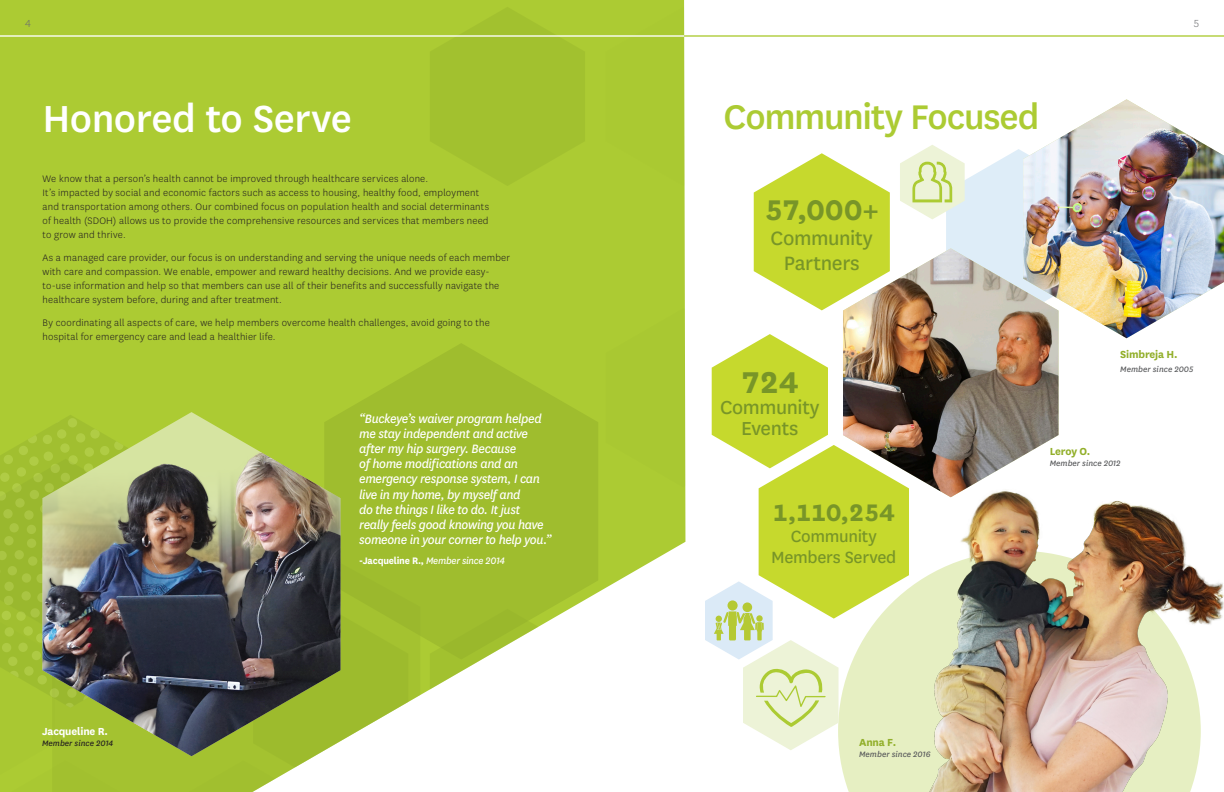
<style>
.page{position:relative;width:1224px;height:792px;background:#fff}
.page>*{position:absolute;margin:0;border:0;box-sizing:border-box;transform-origin:0 0}
.t1{font:500 44px "Centene Sans";letter-spacing:-.015em;color:#fff}
.t2{font:500 40px "Centene Sans";letter-spacing:-.03em;color:#accb33}
.t3{font:700 35.2px "Centene Sans";color:#789528}
.t4{font:700 33.3px "Centene Sans";color:#789528}
.t5{font:700 28px "Centene Sans";letter-spacing:-.03em;color:#789528}
.t6{font:22.6px/25px "Centene Sans";letter-spacing:-.015em;color:#789528;text-align:center}
.t7{font:22px/20.9px "Centene Sans";letter-spacing:-.02em;color:#789528;text-align:center}
.t8{font:19px/21px "Centene Sans";letter-spacing:-.015em;color:#789528;text-align:center}
.t9{font:italic 14.2px/15.2px "Centene Sans";letter-spacing:-.025em;color:#fff}
.t10{font:700 12px "Centene Sans";letter-spacing:-.015em;color:#92af2a}
.t11{font:700 12px "Centene Sans";letter-spacing:-.015em;color:#fff}
.t12{font:300 12px "Centene Sans";color:#6c6d70}
.t13{font:300 11px/14px "Centene Sans";letter-spacing:.02em;color:#231f20}
.t14{font:italic 11px "Centene Sans";letter-spacing:-.02em;color:#fff}
.t15{font:italic 9.2px "Centene Sans";letter-spacing:.005em;color:#57585a}
.t16{font:italic 9.2px "Centene Sans";letter-spacing:.005em;color:#231f20}
.s1{font-weight:700;font-style:normal}
</style>
<div class="page">
<hr style="left:678px;top:35px;width:546px;height:2px;background:#accb33">
<svg style="left:839px;top:750px;width:61px;height:42px;background:#e7f0c6"></svg>
<div style="left:0;top:0;width:685px;height:695px;background:#accb33"></div>
<svg style="left:430px;top:7px;width:155px;height:179px;background:#a4c32f"></svg>
<div style="left:606px;top:7px;width:79px;height:179px;background:#aac932"></div>
<svg style="left:430px;top:660px;width:155px;height:35px"></svg>
<svg style="left:324px;top:343px;width:274px;height:317px;background:#a6c33a"></svg>
<div style="left:606px;top:308px;width:79px;height:179px;background:#a9c832"></div>
<hr style="left:0;top:35px;width:684px;height:2px;background:#fff">
<svg style="left:0;top:415px;width:6px;height:3px"></svg>
<div style="left:35px;top:419px;width:10px;height:9px;background:#accb33;border-radius:50%"></div>
<svg style="left:28px;top:434px;width:9px;height:9px"></svg>
<div style="left:4px;top:422px;width:9px;height:10px;background:#accb33;border-radius:50%"></div>
<div style="left:6px;top:438px;width:9px;height:9px;background:#accb33;border-radius:50%"></div>
<div style="left:19px;top:419px;width:9px;height:9px;background:#accb33;border-radius:50%"></div>
<svg style="left:0;top:444px;width:408px;height:348px;background:#adc74b"></svg>
<img style="left:42px;top:412px;width:299px;height:344px">
<svg style="left:754px;top:153px;width:136px;height:157px"></svg>
<img style="left:1048px;top:99px;width:176px;height:239px">
<img style="left:843px;top:248px;width:216px;height:195px">
<img style="left:900px;top:145px;width:191px;height:172px">
<svg style="left:705px;top:334px;width:204px;height:416px"></svg>
<img style="left:900px;top:443px;width:324px;height:349px">
<p class="t12" style="left:25px;top:16px;width:7px">4</p>
<p class="t12" style="left:1194px;top:16px;width:7px">5</p>
<h2 class="t1" style="left:43px;top:95px;width:311px">Honored to Serve</h2>
<p class="t13" style="left:43px;top:172px;width:448px">We know that a person’s health cannot be improved through healthcare services alone.<br>It’s impacted by social and economic factors such as access to housing, healthy food, employment and transportation among others. Our combined focus on population health and social determinants of health (SDOH) allows us to provide the comprehensive resources and services that members need to grow and thrive.</p>
<p class="t13" style="left:43px;top:251px;width:469px">As a managed care provider, our focus is on understanding and serving the unique needs of each member with care and compassion. We enable, empower and reward healthy decisions. And we provide easy&shy;to-use information and help so that members can use all of their benefits and successfully navigate the healthcare system before, during and after treatment.</p>
<p class="t13" style="left:43px;top:316px;width:449px">By coordinating all aspects of care, we help members overcome health challenges, avoid going to the hospital for emergency care and lead a healthier life.</p>
<p class="t11" style="left:42px;top:725px;width:67px">Jacqueline R.</p>
<p class="t16" style="left:42px;top:739px;width:73px">Member since 2014</p>
<p class="t9" style="left:359px;top:411px;width:194px">“Buckeye’s waiver program helped me stay independent and active after my hip surgery. Because<br>of home modifications and an emergency response system, I can live in my home, by myself and<br>do the things I like to do. It just really feels good knowing you have someone in your corner to help you.”</p>
<p class="t14" style="left:359px;top:555px;width:147px"><span class="s1">-Jacqueline R.,</span> Member since 2014</p>
<h2 class="t2" style="left:724px;top:95px;width:317px">Community Focused</h2>
<p class="t4" style="left:765px;top:190px;width:116px">57,000+</p>
<p class="t6" style="left:771px;top:225px;width:104px">Community<br>Partners</p>
<p class="t3" style="left:741px;top:362px;width:60px">724</p>
<p class="t7" style="left:720px;top:397px;width:101px">Community<br>Events</p>
<p class="t5" style="left:772px;top:495px;width:124px">1,110,254</p>
<p class="t8" style="left:771px;top:525px;width:127px">Community<br>Members Served</p>
<p class="t10" style="left:1120px;top:347px;width:59px">Simbreja H.</p>
<p class="t15" style="left:1120px;top:364px;width:74px">Member since 2005</p>
<p class="t10" style="left:1050px;top:444px;width:42px">Leroy O.</p>
<p class="t15" style="left:1050px;top:458px;width:72px">Member since 2012</p>
<p class="t10" style="left:859px;top:735px;width:39px">Anna F.</p>
<p class="t15" style="left:859px;top:749px;width:73px">Member since 2016</p>
</div>
